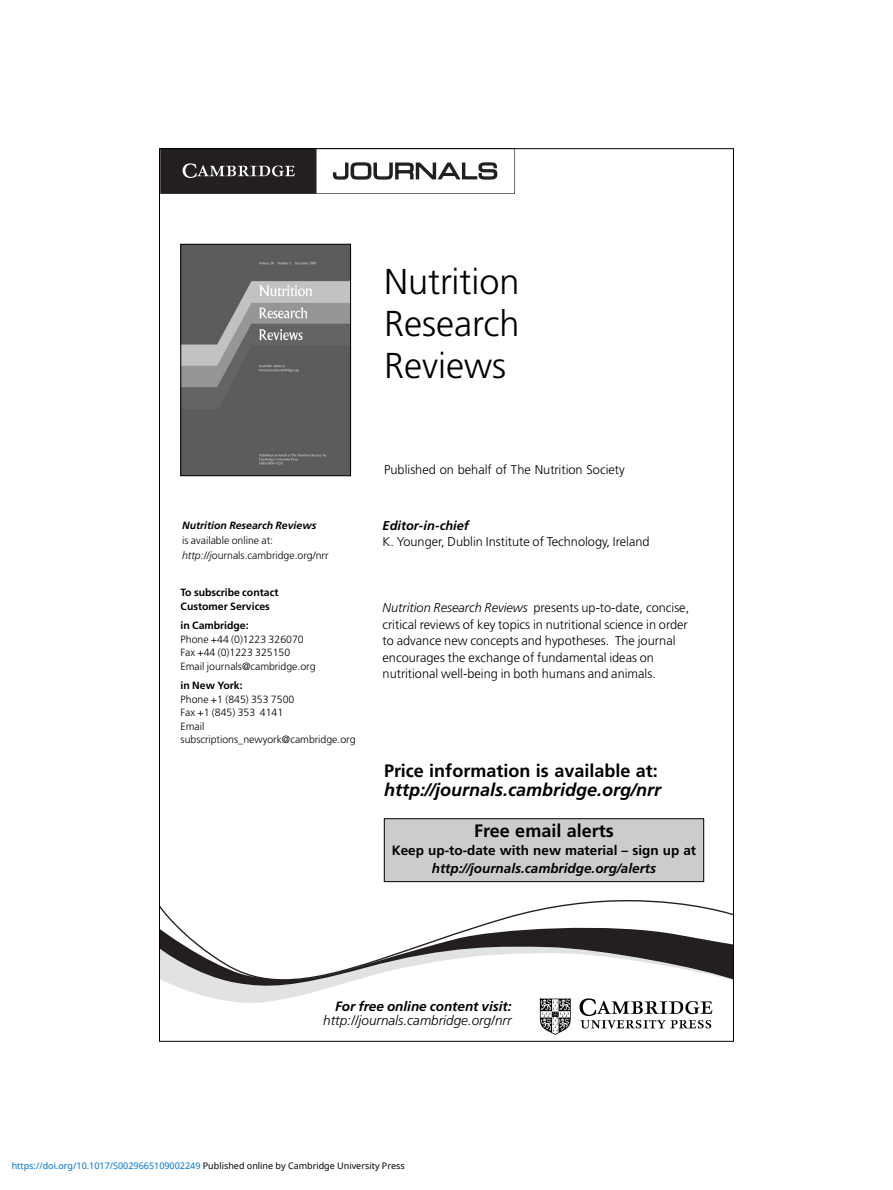
<style>
.page{position:relative;width:893px;height:1190px;background:#fff}
.page>*{position:absolute;margin:0;border:0;box-sizing:border-box;transform-origin:0 0}
.t1{font:300 36px/42px "Frutiger LT Std";color:#000;text-align:justify}
.t2{font:700 18px "Frutiger LT Std";color:#000}
.t3{font:italic 700 18px "Frutiger LT Std";color:#000}
.t4{font:italic 700 13.5px "Frutiger LT Std";color:#000}
.t5{font:700 13.5px "Frutiger LT Std";color:#000}
.t6{font:italic 300 13.5px "Frutiger LT Std";color:#000}
.t7{font:300 12.75px/16.5px "Frutiger LT Std";color:#000}
.t8{font:italic 700 12.75px "Frutiger LT Std";color:#000}
.t9{font:300 10.5px/13.5px "Frutiger LT Std";color:#000}
.t10{font:700 10.5px/13.5px "Frutiger LT Std";color:#000}
.t11{font:italic 700 10.5px "Frutiger LT Std";color:#000}
.t12{font:9px "Noto Sans";color:#0172cf}
.s1{font-style:italic}
.s2{color:#000}
</style>
<div class="page">
<svg style="left:161px;top:150px;width:354px;height:44px"></svg>
<svg style="left:161px;top:900px;width:570px;height:22px"></svg>
<svg style="left:161px;top:922px;width:570px;height:81px"></svg>
<img style="left:539px;top:997px;width:174px;height:38px">
<img style="left:183px;top:246px;width:166px;height:228px">
<div style="left:181px;top:244px;width:170px;height:232px;border:1px solid #000"></div>
<div style="left:384px;top:819px;width:319px;height:62px;background:#ccc"></div>
<div style="left:384px;top:818px;width:319px;height:64px;border:1px solid #000"></div>
<h1 class="t1" style="left:384px;top:263px;width:137px">Nutrition Research Reviews</h1>
<p class="t11" style="left:182px;top:521px;width:136px">Nutrition Research Reviews</p>
<p class="t9" style="left:182px;top:534px;width:148px;line-height:15px">is available online at: <span class="s1">http://j</span>ournals.cambridge.org/nrr</p>
<p class="t10" style="left:181px;top:586px;width:99px">To subscribe contact<br>Customer Services</p>
<p class="t10" style="left:181px;top:619px;width:70px">in Cambridge:</p>
<p class="t9" style="left:181px;top:633px;width:136px">Phone +44 (0)1223 326070<br>Fax +44 (0)1223 325150<br>Email journals@cambridge.org</p>
<p class="t10" style="left:181px;top:679px;width:64px">in New York:</p>
<p class="t9" style="left:181px;top:693px;width:176px">Phone +1 (845) 353 7500<br>Fax +1 (845) 353 4141<br>Email subscriptions_newyork@cambridge.org</p>
<p class="t7" style="left:384px;top:462px;width:242px">Published on behalf of The Nutrition Society</p>
<p class="t8" style="left:382px;top:520px;width:88px">Editor-in-chief</p>
<p class="t7" style="left:382px;top:534px;width:268px">K. Younger, Dublin Institute of Technology, Ireland</p>
<p class="t7" style="left:382px;top:600px;width:308px"><span class="s1">Nutrition Research Reviews</span> presents up-to-date, concise, critical reviews of key topics in nutritional science in order to advance new concepts and hypotheses. The journal encourages the exchange of fundamental ideas on nutritional well-being in both humans and animals.</p>
<h2 class="t2" style="left:384px;top:763px;width:275px">Price information is available at:</h2>
<h2 class="t3" style="left:384px;top:782px;width:278px">http://journals.cambridge.org/nrr</h2>
<h2 class="t2" style="left:474px;top:823px;width:141px">Free email alerts</h2>
<p class="t5" style="left:392px;top:844px;width:306px">Keep up-to-date with new material – sign up at</p>
<p class="t4" style="left:432px;top:862px;width:226px">http://journals.cambridge.org/alerts</p>
<p class="t4" style="left:335px;top:1001px;width:178px">For free online content visit:</p>
<p class="t6" style="left:323px;top:1014px;width:190px">http://journals.cambridge.org/nrr</p>
<p class="t12" style="left:12px;top:1159px;width:394px">https://doi.org/10.1017/S0029665109002249 <span class="s2">Published online by Cambridge University Press</span></p>
</div>
